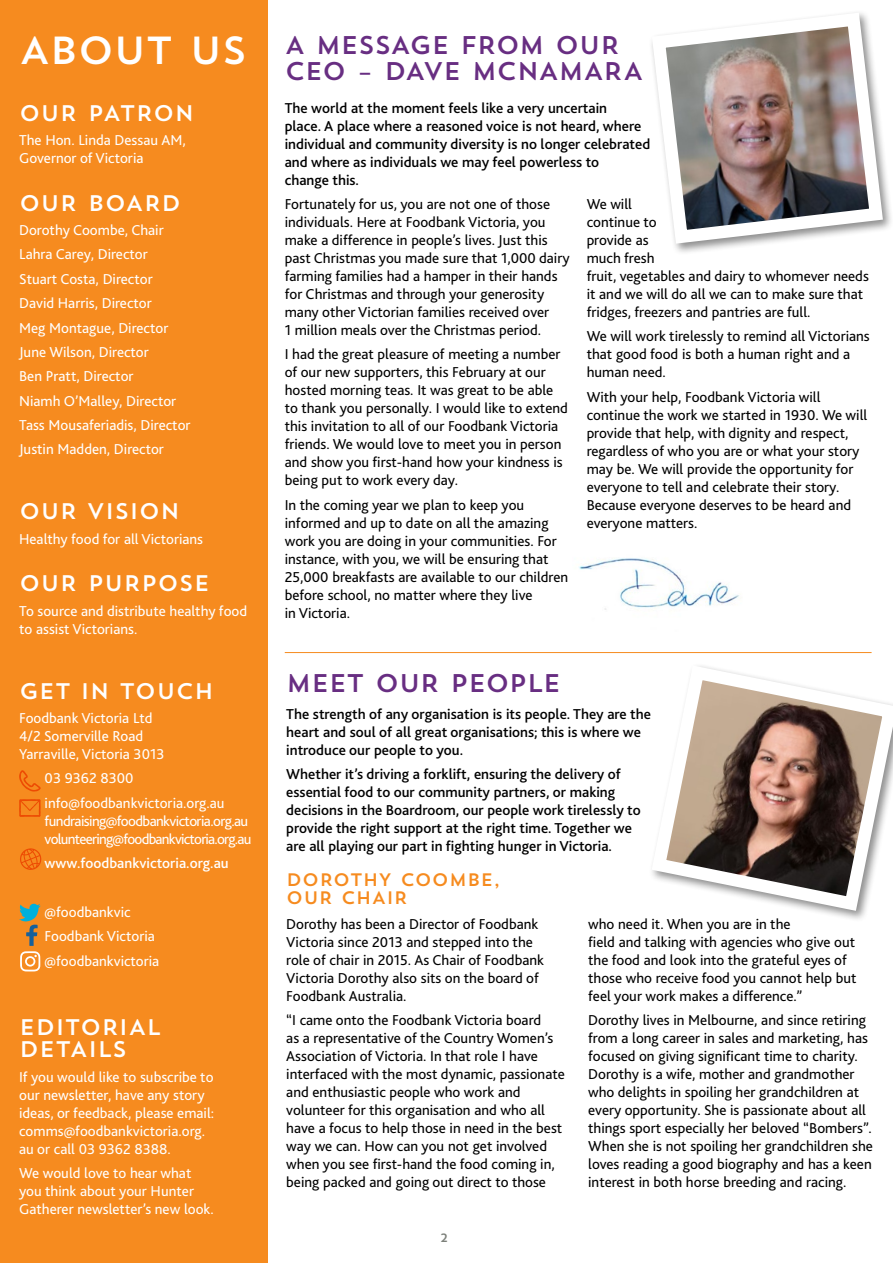
<style>
.page{position:relative;width:893px;height:1263px;background:#fff}
.page>*{position:absolute;margin:0;border:0;box-sizing:border-box;transform-origin:0 0}
.t1{font:39px "Trend Sans One";letter-spacing:-.035em;color:#fff}
.t2{font:25.5px/25.5px "Trend Sans One";letter-spacing:-.03em;color:#682e82}
.t3{font:22.5px/22.5px "Trend Sans One";color:#fff}
.t4{font:18px/18px "Trend Sans One";color:#f68b1f}
.t5{font:15px/18px "Bliss 2";color:#000}
.t6{font:15px/24.3px "Bliss 2";color:#fff}
.t7{font:500 15px/18px "Bliss 2";color:#000}
.t8{font:15px/18px "Bliss 2";letter-spacing:-.05em;color:#fff}
.t9{font:500 15px "Bliss 2";color:#fff}
.t10{font:12px "Trend Sans One";color:#7c807a}
</style>
<div class="page">
<hr style="left:285px;top:652px;width:587px;height:1px;background:#f68b1f">
<img style="left:579px;top:558px;width:160px;height:52px">
<div style="left:0;top:0;width:268px;height:1263px;background:#f68b1f"></div>
<img style="left:651px;top:13px;width:239px;height:238px">
<svg style="left:20px;top:848px;width:21px;height:22px"></svg>
<svg style="left:19px;top:770px;width:22px;height:21px"></svg>
<svg style="left:19px;top:799px;width:22px;height:18px"></svg>
<svg style="left:19px;top:904px;width:22px;height:67px"></svg>
<svg style="left:652px;top:666px;width:241px;height:252px"></svg>
<h1 class="t1" style="left:19px;top:26px;width:230px">ABOUT US</h1>
<h3 class="t3" style="left:19px;top:101px;width:177px">OUR PATRON</h3>
<p class="t6" style="left:19px;top:131px;width:168px;line-height:18px">The Hon. Linda Dessau AM,<br>Governor of Victoria</p>
<h3 class="t3" style="left:19px;top:191px;width:164px">OUR BOARD</h3>
<p class="t6" style="left:19px;top:218px;width:173px">Dorothy Coombe, Chair<br>Lahra Carey, Director<br>Stuart Costa, Director<br>David Harris, Director<br>Meg Montague, Director<br>June Wilson, Director<br>Ben Pratt, Director<br>Niamh O’Malley, Director<br>Tass Mousaferiadis, Director<br>Justin Madden, Director</p>
<h3 class="t3" style="left:19px;top:500px;width:163px">OUR VISION</h3>
<p class="t6" style="left:19px;top:526px;width:186px">Healthy food for all Victorians</p>
<h3 class="t3" style="left:19px;top:572px;width:192px">OUR PURPOSE</h3>
<p class="t6" style="left:19px;top:601px;width:230px;line-height:18px">To source and distribute healthy food to assist Victorians.</p>
<h3 class="t3" style="left:19px;top:679px;width:196px">GET IN TOUCH</h3>
<p class="t6" style="left:19px;top:709px;width:147px;line-height:18px">Foodbank Victoria Ltd<br>4/2 Somerville Road<br>Yarraville, Victoria 3013</p>
<p class="t6" style="left:45px;top:766px;width:182px">03 9362 8300 info@foodbankvictoria.org.au</p>
<p class="t8" style="left:45px;top:811px;width:208px">fundraising@foodbankvictoria.org.au volunteering@foodbankvictoria.org.au</p>
<p class="t9" style="left:45px;top:854px;width:186px">www.foodbankvictoria.org.au</p>
<p class="t6" style="left:45px;top:899px;width:116px">@foodbankvic<br>Foodbank Victoria @foodbankvictoria</p>
<h3 class="t3" style="left:19px;top:1015px;width:144px">EDITORIAL<br>DETAILS</h3>
<p class="t6" style="left:19px;top:1067px;width:197px;line-height:18px">If you would like to subscribe to our newsletter, have any story ideas, or feedback, please email: comms@foodbankvictoria.org. au or call 03 9362 8388.</p>
<p class="t6" style="left:19px;top:1164px;width:196px;line-height:18px">We would love to hear what you think about your Hunter<br>Gatherer newsletter’s new look.</p>
<h2 class="t2" style="left:285px;top:32px;width:360px">A MESSAGE FROM OUR<br>CEO – DAVE MCNAMARA</h2>
<p class="t7" style="left:285px;top:99px;width:367px">The world at the moment feels like a very uncertain<br>place. A place where a reasoned voice is not heard, where individual and community diversity is no longer celebrated and where as individuals we may feel powerless to<br>change this.</p>
<p class="t5" style="left:285px;top:195px;width:286px">Fortunately for us, you are not one of those individuals. Here at Foodbank Victoria, you make a difference in people’s lives. Just this past Christmas you made sure that 1,000 dairy farming families had a hamper in their hands for Christmas and through your generosity many other Victorian families received over<br>1 million meals over the Christmas period.</p>
<p class="t5" style="left:285px;top:345px;width:285px">I had the great pleasure of meeting a number of our new supporters, this February at our hosted morning teas. It was great to be able to thank you personally. I would like to extend this invitation to all of our Foodbank Victoria friends. We would love to meet you in person and show you first-hand how your kindness is being put to work every day.</p>
<p class="t5" style="left:285px;top:495px;width:285px">In the coming year we plan to keep you informed and up to date on all the amazing work you are doing in your communities. For instance, with you, we will be ensuring that 25,000 breakfasts are available to our children before school, no matter where they live<br>in Victoria.</p>
<p class="t5" style="left:587px;top:195px;width:284px">We will<br>continue to<br>provide as<br>much fresh<br>fruit, vegetables and dairy to whomever needs it and we will do all we can to make sure that fridges, freezers and pantries are full.</p>
<p class="t5" style="left:587px;top:327px;width:285px">We will work tirelessly to remind all Victorians that good food is both a human right and a human need.</p>
<p class="t5" style="left:587px;top:387px;width:282px">With your help, Foodbank Victoria will continue the work we started in 1930. We will provide that help, with dignity and respect, regardless of who you are or what your story may be. We will provide the opportunity for everyone to tell and celebrate their story.<br>Because everyone deserves to be heard and everyone matters.</p>
<h2 class="t2" style="left:286px;top:670px;width:276px">MEET OUR PEOPLE</h2>
<p class="t7" style="left:286px;top:705px;width:366px">The strength of any organisation is its people. They are the heart and soul of all great organisations; this is where we introduce our people to you.</p>
<p class="t7" style="left:286px;top:765px;width:356px">Whether it’s driving a forklift, ensuring the delivery of essential food to our community partners, or making decisions in the Boardroom, our people work tirelessly to provide the right support at the right time. Together we are all playing our part in fighting hunger in Victoria.</p>
<p class="t4" style="left:286px;top:871px;width:216px">DOROTHY COOMBE,<br>OUR CHAIR</p>
<p class="t5" style="left:286px;top:914px;width:259px">Dorothy has been a Director of Foodbank Victoria since 2013 and stepped into the role of chair in 2015. As Chair of Foodbank Victoria Dorothy also sits on the board of Foodbank Australia.</p>
<p class="t5" style="left:286px;top:1011px;width:280px">“I came onto the Foodbank Victoria board<br>as a representative of the Country Women’s Association of Victoria. In that role I have interfaced with the most dynamic, passionate and enthusiastic people who work and volunteer for this organisation and who all have a focus to help those in need in the best way we can. How can you not get involved when you see first-hand the food coming in, being packed and going out direct to those</p>
<p class="t5" style="left:588px;top:914px;width:270px">who need it. When you are in the<br>field and talking with agencies who give out the food and look into the grateful eyes of those who receive food you cannot help but feel your work makes a difference.”</p>
<p class="t5" style="left:588px;top:1011px;width:286px">Dorothy lives in Melbourne, and since retiring from a long career in sales and marketing, has focused on giving significant time to charity.<br>Dorothy is a wife, mother and grandmother who delights in spoiling her grandchildren at every opportunity. She is passionate about all things sport especially her beloved “Bombers”.<br>When she is not spoiling her grandchildren she loves reading a good biography and has a keen interest in both horse breeding and racing.</p>
<p class="t10" style="left:440px;top:1230px;width:10px">2</p>
</div>
